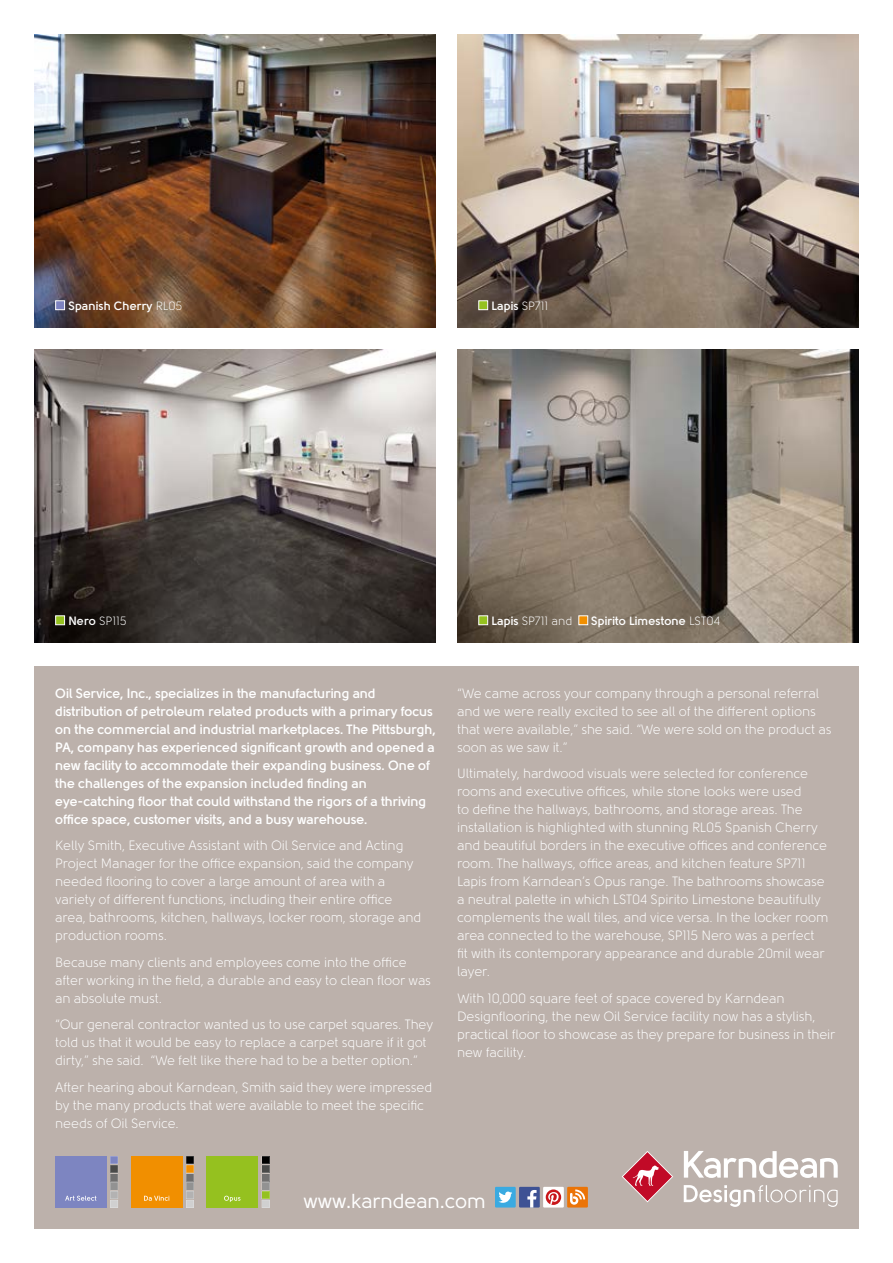
<style>
.page{position:relative;width:893px;height:1263px;background:#fff}
.page>*{position:absolute;margin:0;border:0;box-sizing:border-box;transform-origin:0 0}
.t1{font:20.25px "Solomon";color:#fff}
.t2{font:13.5px/18px "Solomon";letter-spacing:-.01em;color:#fff}
.t3{font:700 13.5px/18px "Solomon";letter-spacing:-.01em;color:#fff}
.t4{font:700 12px "Solomon";color:#fff}
.t5{font:12px "Solomon";color:#fff}
.s1{font-weight:400}
.s2{font-weight:700}
</style>
<div class="page">
<div style="left:34px;top:666px;width:825px;height:563px;background:#bcb1ab"></div>
<img style="left:457px;top:34px;width:402px;height:294px">
<img style="left:34px;top:349px;width:402px;height:294px">
<img style="left:34px;top:34px;width:402px;height:294px">
<img style="left:457px;top:349px;width:402px;height:294px">
<svg style="left:684px;top:1151px;width:154px;height:27px"></svg>
<svg style="left:622px;top:1151px;width:51px;height:51px"></svg>
<svg style="left:684px;top:1185px;width:154px;height:22px"></svg>
<div style="left:55px;top:1156px;width:51px;height:51px;background:#7d85c1"></div>
<svg style="left:65px;top:1196px;width:31px;height:5px"></svg>
<svg style="left:110px;top:1156px;width:8px;height:52px"></svg>
<div style="left:131px;top:1156px;width:51px;height:51px;background:#f18f00"></div>
<svg style="left:144px;top:1196px;width:26px;height:5px"></svg>
<svg style="left:186px;top:1156px;width:8px;height:52px"></svg>
<div style="left:207px;top:1156px;width:51px;height:51px;background:#95c11f"></div>
<svg style="left:224px;top:1196px;width:16px;height:6px"></svg>
<svg style="left:262px;top:1156px;width:7px;height:52px"></svg>
<div style="left:567px;top:1187px;width:21px;height:20px;background:#eb7407"></div>
<svg style="left:570px;top:1189px;width:15px;height:16px"></svg>
<div style="left:519px;top:1187px;width:21px;height:20px;background:#3e5294"></div>
<svg style="left:527px;top:1190px;width:10px;height:17px"></svg>
<div style="left:543px;top:1187px;width:21px;height:20px;background:#fff"></div>
<svg style="left:546px;top:1189px;width:15px;height:16px"></svg>
<div style="left:495px;top:1187px;width:21px;height:20px;background:#3aaae1"></div>
<svg style="left:498px;top:1191px;width:14px;height:12px"></svg>
<div style="left:55px;top:615px;width:10px;height:10px;background:#95c11f;border:1px solid #fff"></div>
<div style="left:478px;top:615px;width:10px;height:10px;background:#95c11f;border:1px solid #fff"></div>
<div style="left:578px;top:615px;width:10px;height:10px;background:#f18f00;border:1px solid #fff"></div>
<div style="left:478px;top:300px;width:10px;height:10px;background:#95c11f;border:1px solid #fff"></div>
<div style="left:55px;top:300px;width:10px;height:10px;background:#7d83c0;border:1px solid #fff"></div>
<p class="t4" style="left:68px;top:299px;width:115px">Spanish Cherry <span class="s1">RL05</span></p>
<p class="t4" style="left:491px;top:299px;width:58px">Lapis <span class="s1">SP711</span></p>
<p class="t5" style="left:68px;top:614px;width:60px"><span class="s2">Nero</span> SP115</p>
<p class="t5" style="left:491px;top:614px;width:82px"><span class="s2">Lapis</span> SP711 and</p>
<p class="t4" style="left:591px;top:614px;width:130px">Spirito Limestone <span class="s1">LST04</span></p>
<p class="t3" style="left:55px;top:684px;width:382px">Oil Service, Inc., specializes in the manufacturing and distribution of petroleum related products with a primary focus on the commercial and industrial marketplaces. The Pittsburgh, PA, company has experienced significant growth and opened a new facility to accommodate their expanding business. One of the challenges of the expansion included finding an eye-catching floor that could withstand the rigors of a thriving office space, customer visits, and a busy warehouse.</p>
<p class="t2" style="left:55px;top:836px;width:367px">Kelly Smith, Executive Assistant with Oil Service and Acting Project Manager for the office expansion, said the company needed flooring to cover a large amount of area with a variety of different functions, including their entire office area, bathrooms, kitchen, hallways, locker room, storage and production rooms.</p>
<p class="t2" style="left:55px;top:953px;width:377px">Because many clients and employees come into the office after working in the field, a durable and easy to clean floor was an absolute must.</p>
<p class="t2" style="left:55px;top:1015px;width:379px">“Our general contractor wanted us to use carpet squares. They told us that it would be easy to replace a carpet square if it got dirty,” she said. “We felt like there had to be a better option.”</p>
<p class="t2" style="left:55px;top:1078px;width:379px">After hearing about Karndean, Smith said they were impressed by the many products that were available to meet the specific needs of Oil Service.</p>
<p class="t2" style="left:457px;top:684px;width:376px">“We came across your company through a personal referral and we were really excited to see all of the different options that were available,” she said. “We were sold on the product as soon as we saw it.”</p>
<p class="t2" style="left:457px;top:764px;width:373px">Ultimately, hardwood visuals were selected for conference rooms and executive offices, while stone looks were used<br>to define the hallways, bathrooms, and storage areas. The installation is highlighted with stunning RL05 Spanish Cherry and beautiful borders in the executive offices and conference room. The hallways, office areas, and kitchen feature SP711<br>Lapis from Karndean’s Opus range. The bathrooms showcase a neutral palette in which LST04 Spirito Limestone beautifully complements the wall tiles, and vice versa. In the locker room area connected to the warehouse, SP115 Nero was a perfect fit with its contemporary appearance and durable 20mil wear layer.</p>
<p class="t2" style="left:457px;top:989px;width:380px">With 10,000 square feet of space covered by Karndean Designflooring, the new Oil Service facility now has a stylish, practical floor to showcase as they prepare for business in their new facility.</p>
<h1 class="t1" style="left:303px;top:1189px;width:184px">www.karndean.com</h1>
</div>
